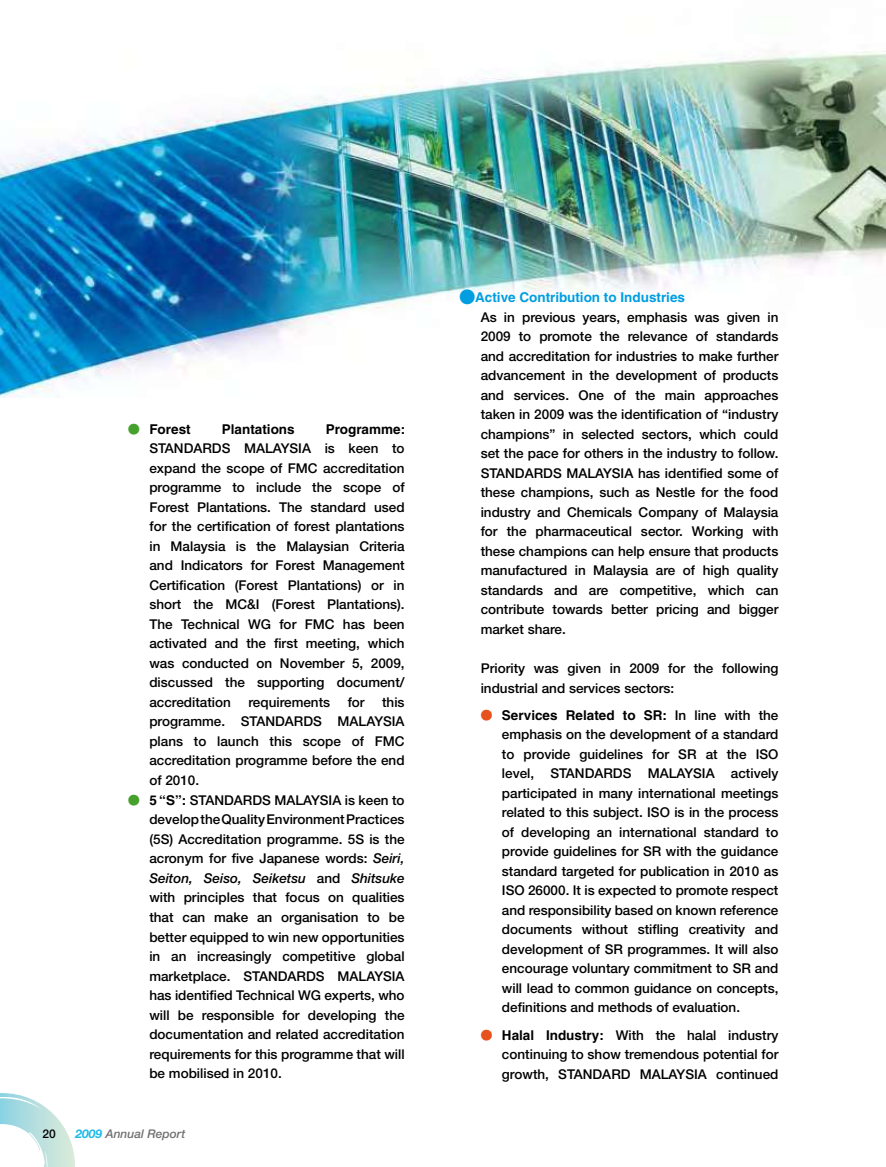
<style>
.page{position:relative;width:886px;height:1167px;background:#fff}
.page>*{position:absolute;margin:0;border:0;box-sizing:border-box;transform-origin:0 0}
.t1{font:500 13.5px/19.5px "Helvetica Neue";color:#000;text-align:justify}
.t2{font:700 13.5px "Helvetica";color:#000}
.t3{font:700 13.5px "Helvetica";color:#009ee0}
.t4{font:italic 500 12px "Helvetica Neue";color:#707173}
.t5{font:500 12px "Helvetica Neue";color:#000}
.s1{font-size:33px;color:#45a12b}
.s2{font-family:"Helvetica";font-weight:700;font-size:33px;color:#45a12b}
.s3{font-family:"Helvetica";font-weight:700}
.s4{font-style:italic}
.s5{font-weight:700;color:#1dbbea}
.s6{font-size:45px}
.s7{font-size:33px;color:#e7511e}
.s8{font-family:"Helvetica Neue";font-weight:500}
.s9{font-family:"Helvetica";font-weight:700;font-size:33px;color:#e7511e}
</style>
<div class="page">
<img style="left:0;top:51px;width:886px;height:346px">
<svg style="left:0;top:1093px;width:75px;height:73px"></svg>
<p class="t2" style="left:128px;top:420px;width:64px"><span class="s1">•</span> Forest</p>
<p class="t2" style="left:222px;top:420px;width:74px">Plantations</p>
<p class="t2" style="left:326px;top:420px;width:81px">Programme:</p>
<p class="t1" style="left:149px;top:438px;width:257px">STANDARDS MALAYSIA is keen to expand the scope of FMC accreditation programme to include the scope of Forest Plantations. The standard used for the certification of forest plantations in Malaysia is the Malaysian Criteria and Indicators for Forest Management Certification (Forest Plantations) or in short the MC&amp;I (Forest Plantations).<br>The Technical WG for FMC has been activated and the first meeting, which was conducted on November 5, 2009, discussed the supporting document/ accreditation</p>
<p class="t1" style="left:149px;top:692px;width:257px;text-indent:233px">this programme. STANDARDS MALAYSIA plans to launch this scope of FMC accreditation programme before the end of 2010.</p>
<p class="t1" style="left:149px;top:790px;width:257px;text-indent:-21px"><span class="s2">•</span> <span class="s3">5 “S”:</span> STANDARDS MALAYSIA is keen to develop the Quality Environment Practices (5S) Accreditation programme. 5S is the acronym for five Japanese words: <span class="s4">Seiri, Seiton, Seiso, Seiketsu</span> and <span class="s4">Shitsuke </span>with principles that focus on qualities that can make an organisation to be better equipped to win new opportunities in an increasingly competitive global marketplace. STANDARDS MALAYSIA has identified Technical WG experts, who will be responsible for developing the documentation and related accreditation requirements for this programme that will be mobilised in 2010.</p>
<p class="t1" style="left:248px;top:692px;width:83px">requirements</p>
<p class="t1" style="left:348px;top:692px;width:19px">for</p>
<p class="t5" style="left:42px;top:1126px;width:15px">20</p>
<p class="t4" style="left:75px;top:1126px;width:111px"><span class="s5">2009</span> Annual Report</p>
<p class="t3" style="left:459px;top:289px;width:227px"><span class="s6">•</span>Active Contribution to Industries</p>
<p class="t1" style="left:480px;top:307px;width:299px">As in previous years, emphasis was given in 2009 to promote the relevance of standards and accreditation for industries to make further advancement in the development of products and services. One of the main approaches taken in 2009 was the identification of “industry champions” in selected sectors, which could set the pace for others in the industry to follow.<br>STANDARDS MALAYSIA has identified some of these champions, such as Nestle for the food industry and Chemicals Company of Malaysia for the pharmaceutical sector. Working with these champions can help ensure that products manufactured in Malaysia are of high quality standards and are competitive, which can contribute towards better pricing and bigger market share.</p>
<p class="t1" style="left:480px;top:658px;width:299px">Priority was given in 2009 for the following industrial and services sectors:</p>
<p class="t2" style="left:480px;top:706px;width:299px"><span class="s7">•</span> Services Related to SR: <span class="s8">In line with the</span></p>
<p class="t1" style="left:502px;top:724px;width:278px">emphasis on the development of a standard to provide guidelines for SR at the ISO level, STANDARDS MALAYSIA actively participated in many international meetings related to this subject. ISO is in the process of developing an international standard to provide guidelines for SR with the guidance standard targeted for publication in 2010 as ISO 26000. It is expected to promote respect and responsibility based on known reference documents without stifling creativity and development of SR programmes. It will also encourage voluntary commitment to SR and will lead to common guidance on concepts, definitions and methods of evaluation.</p>
<p class="t1" style="left:502px;top:1024px;width:278px;text-indent:-21px"><span class="s9">•</span> <span class="s3">Halal Industry:</span> With the halal industry continuing to show tremendous potential for growth, STANDARD MALAYSIA continued</p>
</div>
